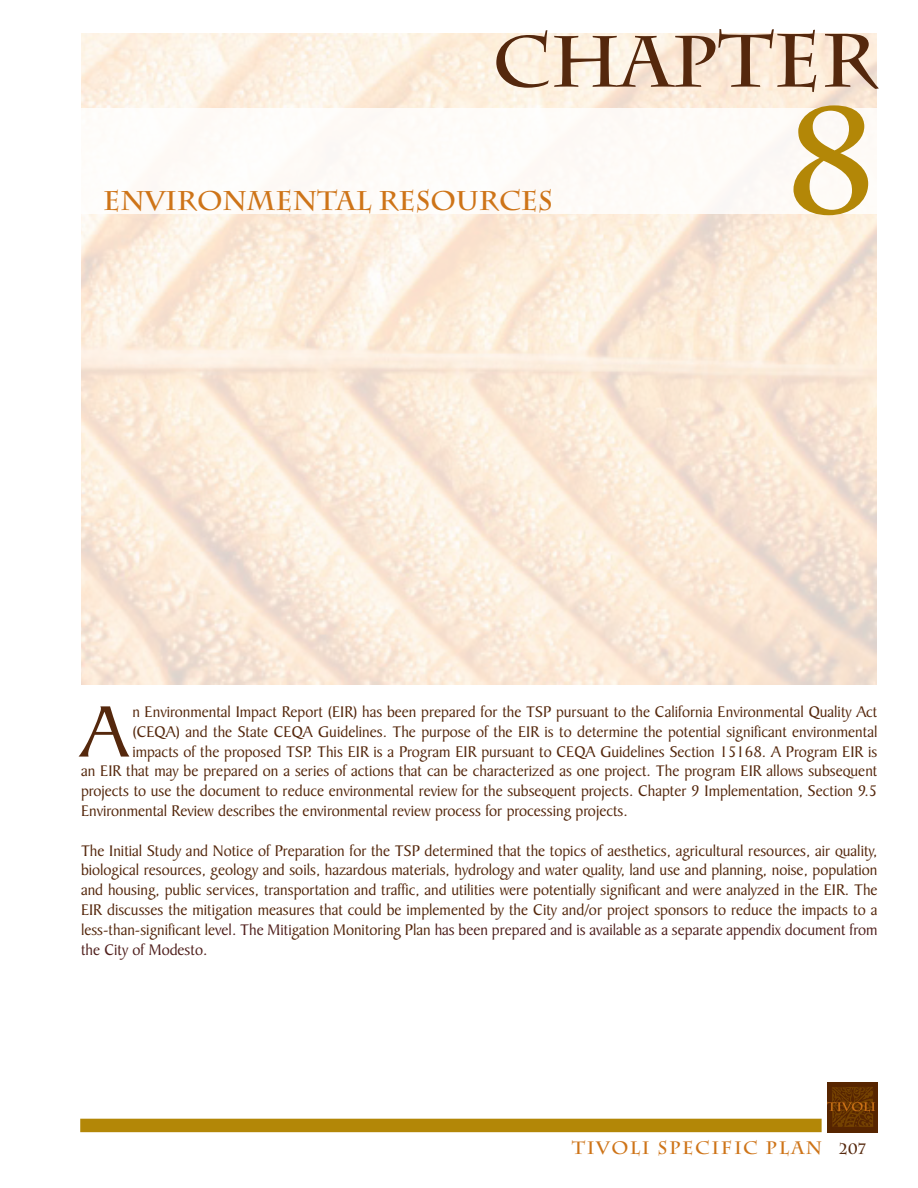
<style>
.page{position:relative;width:918px;height:1188px;background:#fff}
.page>*{position:absolute;margin:0;border:0;box-sizing:border-box;transform-origin:0 0}
.t1{font:700 150px "Charlemagne Std";color:#b38707}
.BODY_TEXT{font:78.3px "Baker Signet BT";color:#55280d}
.t2{font:700 72px "Charlemagne Std";color:#55280d}
.t3{font:700 27px "Charlemagne Std";color:#ce7418}
.t4{font:700 18px "Charlemagne Std";letter-spacing:.09em;color:#ce7418}
.BODY_TEXT-2{font:16.5px/19.8px "Baker Signet BT";color:#55280d;text-align:justify}
.s1{font-size:75px}
.s2{color:#50201d}
.s3{font-size:15px;color:#55280d}
</style>
<div class="page">
<img style="left:827px;top:1082px;width:51px;height:50px">
<div style="left:80px;top:1119px;width:742px;height:13px;background:#b38707"></div>
<img style="left:81px;top:34px;width:796px;height:651px">
<div style="left:69px;top:108px;width:831px;height:106px;background:#fefbf8"></div>
<p class="t2" style="left:492px;top:20px;width:387px">CHAP<span class="s1">TER</span></p>
<p class="t3" style="left:103px;top:185px;width:451px">ENVIRONMENTAL RESOURCES</p>
<p class="t1" style="left:785px;top:74px;width:94px">8</p>
<p class="BODY_TEXT" style="left:81px;top:680px;width:49px">A</p>
<p class="BODY_TEXT-2" style="left:132px;top:701px;width:747px">n Environmental Impact Report (EIR) has been prepared for the TSP pursuant to the California Environmental Quality Act</p>
<p class="BODY_TEXT-2" style="left:132px;top:721px;width:747px">(CEQA) and the State CEQA Guidelines. The purpose of the EIR is to determine the potential significant environmental</p>
<p class="BODY_TEXT-2" style="left:132px;top:741px;width:747px">impacts of the proposed TSP. This EIR is a Program EIR pursuant to CEQA Guidelines Section 15168. A Program EIR is</p>
<p class="BODY_TEXT-2" style="left:81px;top:761px;width:798px">an EIR that may be prepared on a series of actions that can be characterized as one project. The program EIR allows subsequent</p>
<p class="BODY_TEXT-2" style="left:81px;top:781px;width:798px">projects to use the document to reduce environmental review for the subsequent projects. Chapter 9 Implementation, Section 9.5</p>
<p class="BODY_TEXT-2" style="left:81px;top:800px;width:548px">Environmental Review describes the environmental review process for processing projects.</p>
<p class="BODY_TEXT-2" style="left:81px;top:840px;width:798px">The Initial Study and Notice of Preparation for the TSP determined that the topics of aesthetics, agricultural resources, air quality, biological resources, geology and soils, hazardous materials, hydrology and water quality, land use and planning, noise, population and housing, public services, transportation and traffic, and utilities were potentially significant and were analyzed in the EIR. The EIR discusses the mitigation measures that could be implemented by the City and/or project sponsors to reduce the impacts to a less-than-significant le<span class="s2">vel. The Miti</span>gation Monitoring Plan <span class="s2">has been prepared and is available as a separate appendix document from the City of Modesto.</span></p>
<p class="t4" style="left:572px;top:1137px;width:296px">TIVOLI SPECIFIC PLAN <span class="s3">207</span></p>
</div>
